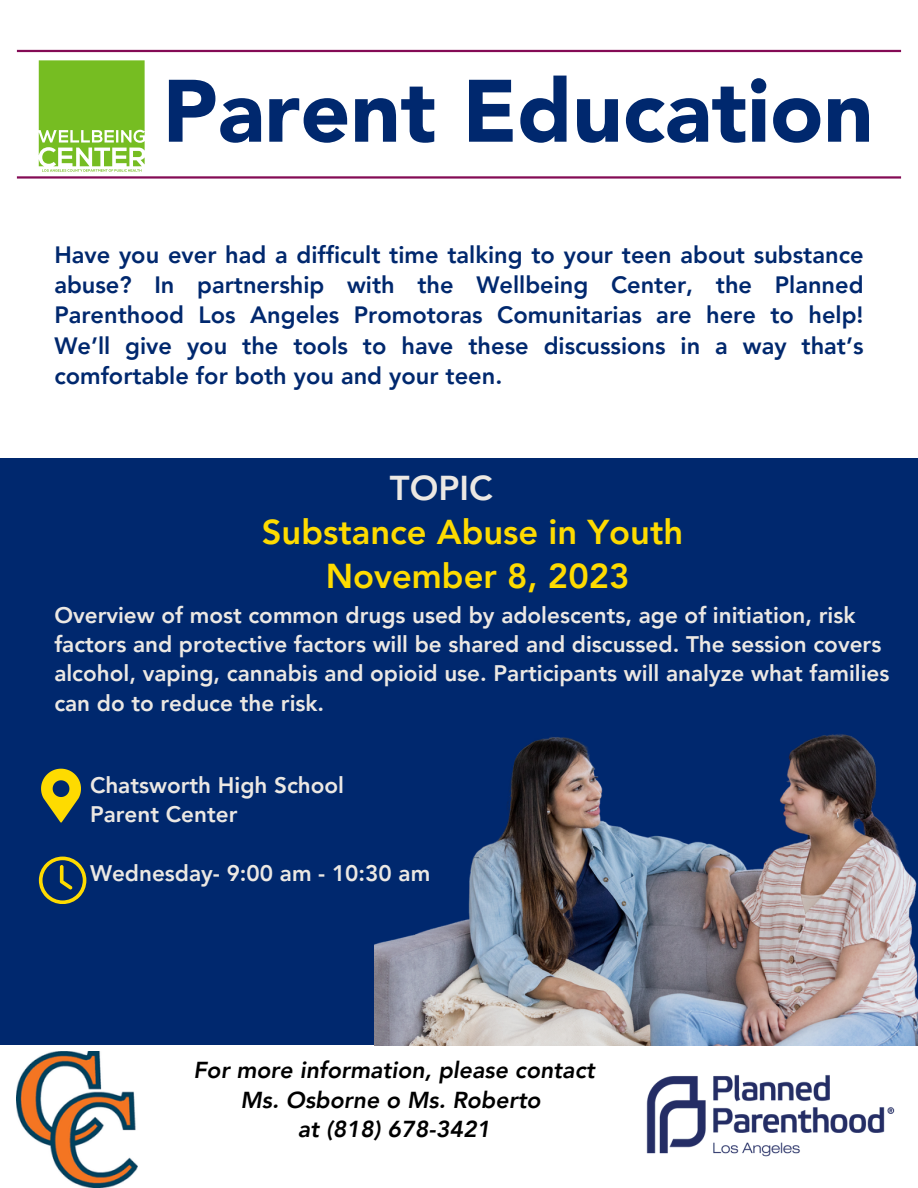
<style>
.page{position:relative;width:918px;height:1188px;background:#fff}
.page>*{position:absolute;margin:0;border:0;box-sizing:border-box;transform-origin:0 0}
.t1{font:900 87.45px "Avenir LT Pro";color:#00286e}
.t2{font:800 34.5px "Avenir LT Pro";color:#fedb00}
.t3{font:800 34.5px "Avenir LT Pro";color:#ece8e3}
.t4{font:800 23.55px/30.3px "Avenir LT Pro";color:#00286e;text-align:justify}
.t5{font:italic 800 23.1px/29.2px "Avenir LT Pro";color:#000;text-align:center}
.t6{font:800 22.5px/29.2px "Avenir LT Pro";color:#ece8e3}
</style>
<div class="page">
<hr style="left:17px;top:50px;width:884px;height:2px;background:#840b55">
<div style="left:0;top:458px;width:918px;height:587px;background:#00286e"></div>
<hr style="left:17px;top:176px;width:884px;height:3px;background:#840b55">
<img style="left:646px;top:1075px;width:249px;height:82px">
<svg style="left:39px;top:60px;width:106px;height:112px;background:#8ec849"></svg>
<img style="left:374px;top:734px;width:544px;height:311px">
<svg style="left:39px;top:857px;width:47px;height:47px"></svg>
<svg style="left:41px;top:769px;width:40px;height:53px"></svg>
<img style="left:17px;top:1052px;width:120px;height:136px">
<p class="t1" style="left:163px;top:76px;width:713px">Parent Education</p>
<p class="t4" style="left:54px;top:241px;width:811px">Have you ever had a difficult time talking to your teen about substance abuse? In partnership with the Wellbeing Center, the Planned Parenthood Los Angeles Promotoras Comunitarias are here to help!<br>We’ll give you the tools to have these discussions in a way that’s comfortable for both you and your teen.</p>
<p class="t3" style="left:390px;top:474px;width:104px">TOPIC</p>
<p class="t2" style="left:262px;top:518px;width:423px">Substance Abuse in Youth</p>
<p class="t2" style="left:326px;top:562px;width:305px">November 8, 2023</p>
<p class="t6" style="left:54px;top:602px;width:837px">Overview of most common drugs used by adolescents, age of initiation, risk factors and protective factors will be shared and discussed. The session covers alcohol, vaping, cannabis and opioid use. Participants will analyze what families can do to reduce the risk.</p>
<p class="t6" style="left:90px;top:773px;width:256px">Chatsworth High School</p>
<p class="t6" style="left:90px;top:802px;width:149px">Parent Center</p>
<p class="t6" style="left:90px;top:860px;width:342px">Wednesday- 9:00 am - 10:30 am</p>
<p class="t5" style="left:193px;top:1058px;width:403px">For more information, please contact<br>Ms. Osborne o Ms. Roberto</p>
<p class="t5" style="left:298px;top:1116px;width:194px">at (818) 678-3421</p>
</div>
